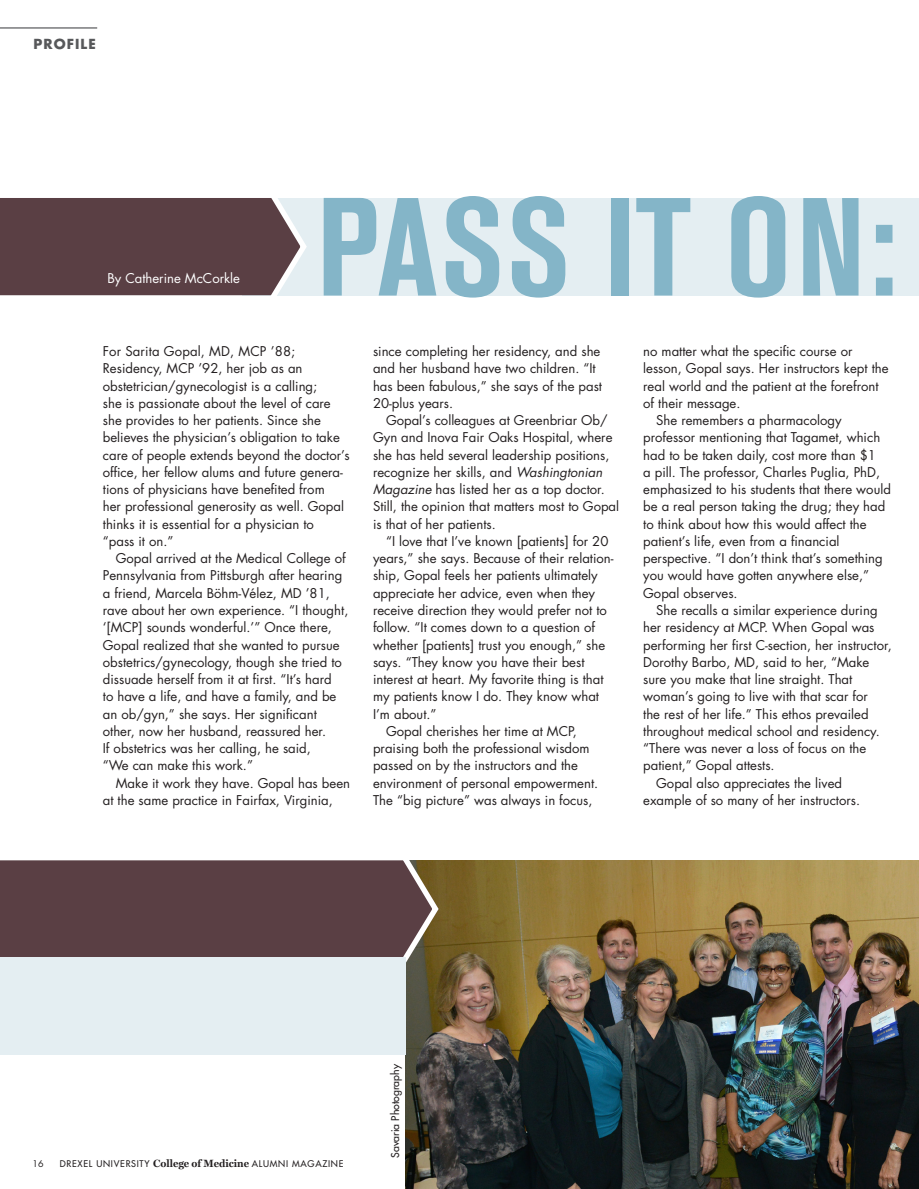
<style>
.page{position:relative;width:919px;height:1189px;background:#fff}
.page>*{position:absolute;margin:0;border:0;box-sizing:border-box;transform-origin:0 0}
.t1{font:700 condensed 138px "Akzidenz Grotesk BE";letter-spacing:.02em;color:#84b5c8}
.t2{font:700 13.5px "Futura";letter-spacing:.08em;color:#57585a}
.t3{font:13.2px/17.2px "Futura";color:#231f20}
.t4{font:13.2px "Futura";color:#fff}
.t5{font:10.5px "Futura";color:#231f20}
.t6{font:9px "Futura";letter-spacing:.08em;color:#231f20}
.s1{font-style:italic}
.s2{font-style:inherit}
.s3{font-family:"Miller Text";font-weight:700;font-size:10.5px}
</style>
<div class="page">
<div style="left:242px;top:198px;width:676px;height:97px;background:#e4eef2"></div>
<hr style="left:0;top:27px;width:97px;height:2px;background:#57585a">
<img style="left:405px;top:860px;width:513px;height:328px">
<svg style="left:0;top:198px;width:310px;height:98px;background:#664e53"></svg>
<hr style="left:918px;top:295px;width:1px;height:97px;background:#5a3f44">
<svg style="left:0;top:860px;width:441px;height:120px;background:#5d4345"></svg>
<div style="left:0;top:957px;width:405px;height:97px;background:#e4eef2"></div>
<p class="t2" style="left:33px;top:34px;width:64px">PROFILE</p>
<p class="t4" style="left:107px;top:269px;width:134px">By Catherine McCorkle</p>
<h1 class="t1" style="left:317px;top:169px;width:581px">PASS IT ON:</h1>
<p class="t3" style="left:103px;top:342px;width:248px">For Sarita Gopal, MD, MCP ’88; Residency, MCP ’92, her job as an obstetrician/gynecologist is a calling;<br>she is passionate about the level of care she provides to her patients. Since she believes the physician’s obligation to take care of people extends beyond the doctor’s office, her fellow alums and future genera&shy;tions of physicians have benefited from<br>her professional generosity as well. Gopal thinks it is essential for a physician to<br>“pass it on.”</p>
<p class="t3" style="left:103px;top:549px;width:247px;text-indent:13px">Gopal arrived at the Medical College of Pennsylvania from Pittsburgh after hearing a friend, Marcela Böhm-Vélez, MD ’81, rave about her own experience. “I thought, ‘[MCP] sounds wonderful.’” Once there, Gopal realized that she wanted to pursue obstetrics/gynecology, though she tried to dissuade herself from it at first. “It’s hard<br>to have a life, and have a family, and be an ob/gyn,” she says. Her significant other, now her husband, reassured her.<br>If obstetrics was her calling, he said,<br>“We can make this work.”</p>
<p class="t3" style="left:103px;top:773px;width:249px;text-indent:13px">Make it work they have. Gopal has been at the same practice in Fairfax, Virginia,</p>
<p class="t3" style="left:373px;top:342px;width:230px">since completing her residency, and she and her husband have two children. “It has been fabulous,” she says of the past 20-plus years.</p>
<p class="t3" style="left:373px;top:411px;width:248px;text-indent:13px">Gopal’s colleagues at Greenbriar Ob/ Gyn and Inova Fair Oaks Hospital, where she has held several leadership positions, recognize her skills, and <span class="s1">Washingtonian Magazine</span> has listed her as a top doctor.<br>Still, the opinion that matters most to Gopal is that of her patients.</p>
<p class="t3" style="left:386px;top:532px;width:224px">“I love that I’ve known [patients] for 20</p>
<p class="t3" style="left:373px;top:549px;width:242px">years,” she says. Because of their relation-</p>
<p class="t3" style="left:373px;top:566px;width:226px">ship, Gopal feels her patients ultimately</p>
<p class="t3" style="left:373px;top:584px;width:223px">appreciate her advice, even when they</p>
<p class="t3" style="left:373px;top:601px;width:235px">receive direction they would prefer not to</p>
<p class="t3" style="left:373px;top:618px;width:224px">follow. “It comes down to a question of</p>
<p class="t3" style="left:373px;top:635px;width:234px">whether [patients] trust you enough,” she</p>
<p class="t3" style="left:373px;top:653px;width:213px">says. “They know you have their best</p>
<p class="t3" style="left:373px;top:670px;width:232px">interest at heart. My favorite thing is that</p>
<p class="t3" style="left:373px;top:687px;width:227px">my patients know I do. They know what</p>
<p class="t3" style="left:373px;top:704px;width:65px">I’m about.”</p>
<p class="t3" style="left:386px;top:722px;width:192px">Gopal cherishes her time at MCP,</p>
<p class="t3" style="left:373px;top:739px;width:218px">praising both the professional wisdom</p>
<p class="t3" style="left:373px;top:756px;width:206px">passed on by the instructors and the</p>
<p class="t3" style="left:373px;top:773px;width:227px">environment of personal empowerment.</p>
<p class="t3" style="left:373px;top:791px;width:221px">The “big picture” was always in focus,</p>
<p class="t3" style="left:643px;top:342px;width:211px">no matter what the specific course or</p>
<p class="t3" style="left:643px;top:359px;width:247px">lesson, Gopal says. Her instructors kept the</p>
<p class="t3" style="left:643px;top:377px;width:237px">real world and the patient at the forefront</p>
<p class="t3" style="left:643px;top:394px;width:99px">of their message.</p>
<p class="t3" style="left:656px;top:411px;width:187px">She remembers a pharmacology</p>
<p class="t3" style="left:643px;top:428px;width:238px">professor mentioning that Tagamet, which</p>
<p class="t3" style="left:643px;top:446px;width:234px">had to be taken daily, cost more than $1</p>
<p class="t3" style="left:643px;top:463px;width:238px">a pill. The professor, Charles Puglia, PhD,</p>
<p class="t3" style="left:643px;top:480px;width:249px">emphasized to his students that there would</p>
<p class="t3" style="left:643px;top:497px;width:243px">be a real person taking the drug; they had</p>
<p class="t3" style="left:643px;top:515px;width:225px">to think about how this would affect the</p>
<p class="t3" style="left:643px;top:532px;width:198px">patient’s life, even from a financial</p>
<p class="t3" style="left:643px;top:549px;width:241px">perspective. “I don’t think that’s something</p>
<p class="t3" style="left:643px;top:566px;width:227px">you would have gotten anywhere else,”</p>
<p class="t3" style="left:643px;top:584px;width:96px">Gopal observes.</p>
<p class="t3" style="left:656px;top:601px;width:223px">She recalls a similar experience during</p>
<p class="t3" style="left:643px;top:618px;width:233px">her residency at MCP. When Gopal was</p>
<p class="t3" style="left:643px;top:635px;width:250px">performing her first C-section, her instructor,</p>
<p class="t3" style="left:643px;top:653px;width:228px">Dorothy Barbo, MD, said to her, “Make</p>
<p class="t3" style="left:643px;top:670px;width:211px">sure you make that line straight. That</p>
<p class="t3" style="left:643px;top:687px;width:226px">woman’s going to live with that scar for</p>
<p class="t3" style="left:643px;top:704px;width:227px">the rest of her life.” This ethos prevailed</p>
<p class="t3" style="left:643px;top:722px;width:238px">throughout medical school and residency.</p>
<p class="t3" style="left:643px;top:739px;width:225px">“There was never a loss of focus on the</p>
<p class="t3" style="left:643px;top:756px;width:133px">patient,” Gopal attests.</p>
<p class="t3" style="left:656px;top:773px;width:187px">Gopal also appreciates the lived</p>
<p class="t3" style="left:643px;top:791px;width:218px">example of so many of her instructors.</p>
<p class="t6" style="left:33px;top:1157px;width:312px"><span class="s2">16</span> DREXEL UNIVERSITY <span class="s3">College of Medicine</span> ALUMNI MAGAZINE</p>
<p class="t5" style="left:388px;top:1157px;width:95px;rotate:-90deg">Savaria Photography</p>
</div>
